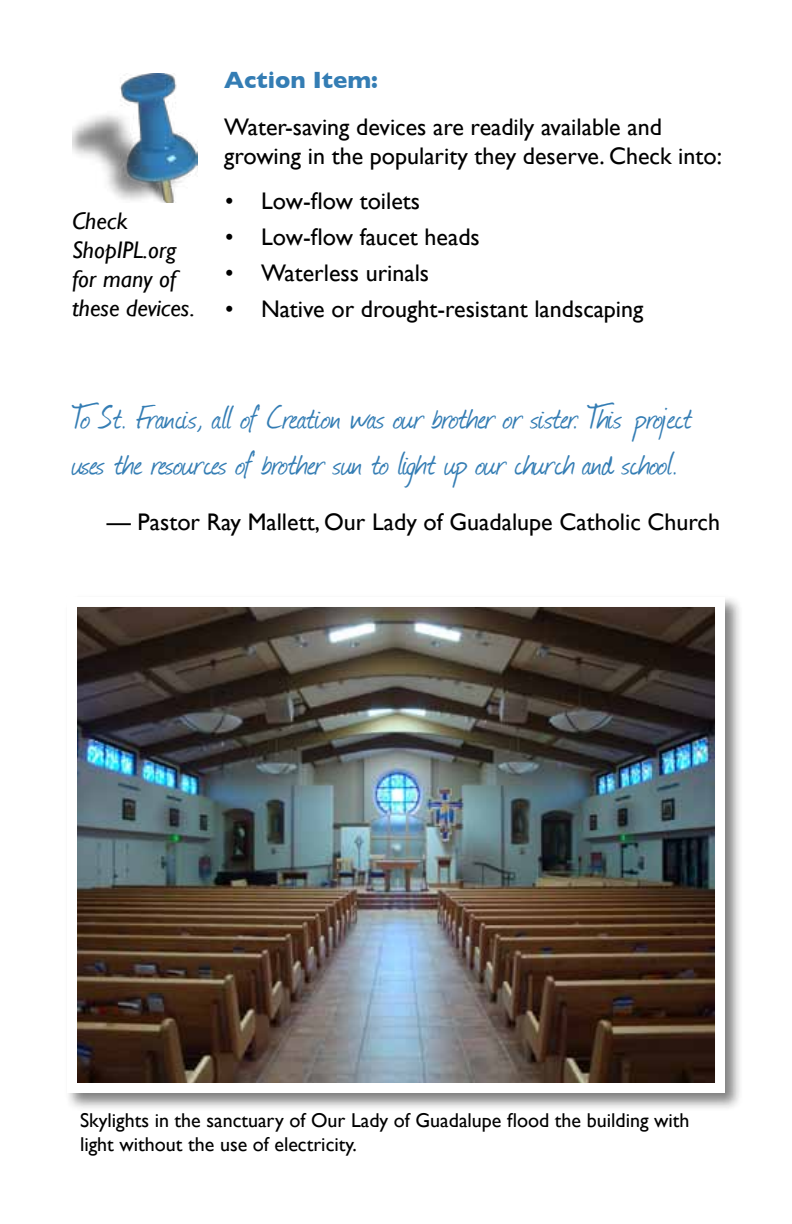
<style>
.page{position:relative;width:792px;height:1224px;background:#fff}
.page>*{position:absolute;margin:0;border:0;box-sizing:border-box;transform-origin:0 0}
.t1{font:38px/45.6px "Journal";letter-spacing:-.005em;color:#347db4}
.t2{font:24px/28.8px "Gill Sans";color:#000}
.t3{font:italic 24px/28.8px "Gill Sans";color:#000}
.t4{font:700 24px "Gill Sans";color:#347db4}
.t5{font:20px/24px "Gill Sans";color:#000}
</style>
<div class="page">
<div style="left:64px;top:594px;width:680px;height:518px;background:#000;opacity:.5"></div>
<img style="left:78px;top:608px;width:636px;height:474px">
<img style="left:72px;top:74px;width:125px;height:128px">
<p class="t3" style="left:72px;top:207px;width:124px">Check<br>ShopIPL.org for many of these devices.</p>
<p class="t4" style="left:224px;top:66px;width:155px">Action Item:</p>
<p class="t2" style="left:224px;top:113px;width:499px">Water-saving devices are readily available and growing in the popularity they deserve. Check into:</p>
<p class="t2" style="left:225px;top:186px;width:197px">• Low-flow toilets</p>
<p class="t2" style="left:225px;top:222px;width:256px">• Low-flow faucet heads</p>
<p class="t2" style="left:225px;top:258px;width:206px">• Waterless urinals</p>
<p class="t2" style="left:225px;top:294px;width:420px">• Native or drought-resistant landscaping</p>
<h1 class="t1" style="left:72px;top:395px;width:622px">To St. Francis, all of Creation was our brother or sister. This project uses the resources of brother sun to light up our church and school.</h1>
<p class="t2" style="left:107px;top:507px;width:615px">— Pastor Ray Mallett, Our Lady of Guadalupe Catholic Church</p>
<p class="t5" style="left:80px;top:1108px;width:611px">Skylights in the sanctuary of Our Lady of Guadalupe flood the building with light without the use of electricity.</p>
</div>
